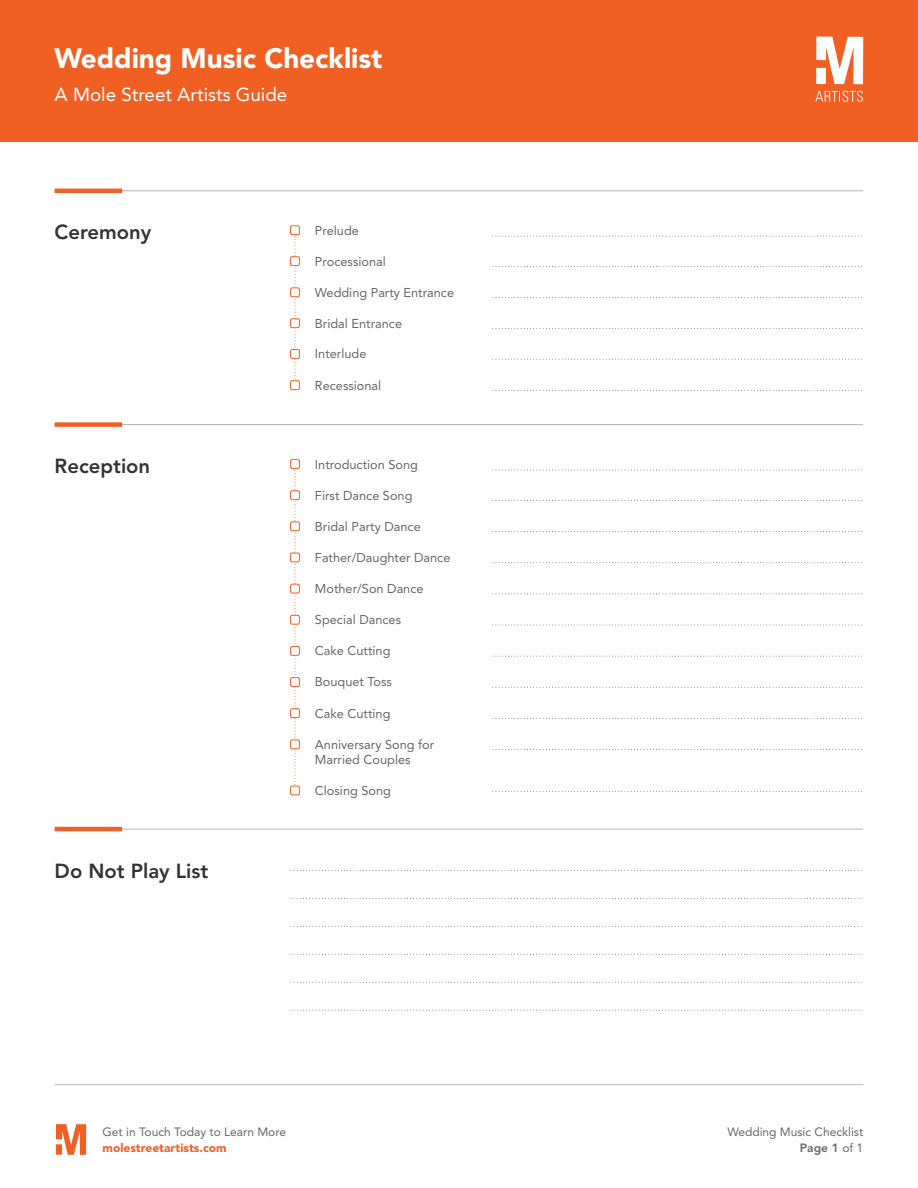
<style>
.page{position:relative;width:918px;height:1188px;background:#fff}
.page>*{position:absolute;margin:0;border:0;box-sizing:border-box;transform-origin:0 0}
.t1{font:900 27.75px "Avenir LT Std";color:#fff}
.t2{font:800 20.25px "Avenir LT Std";color:#333}
.t3{font:18.75px "Avenir LT Std";color:#fff}
.t4{font:12.75px/15px "Avenir LT Std";color:#666}
.t5{font:12px/15.8px "Avenir LT Std";color:#666;text-align:right}
.t6{font:900 12px "Avenir LT Std";color:#f06022}
.s1{font-weight:800}
</style>
<div class="page">
<svg style="left:56px;top:1124px;width:30px;height:31px"></svg>
<div style="left:0;top:0;width:918px;height:142px;background:#f06022"></div>
<hr style="left:55px;top:1084px;width:808px;height:1px;background:#b3b3b3">
<hr style="left:55px;top:191px;width:808px;height:1px;background:#b3b3b3">
<svg style="left:493px;top:236px;width:369px;height:1px"></svg>
<hr style="left:55px;top:829px;width:808px;height:1px;background:#b3b3b3">
<svg style="left:816px;top:37px;width:47px;height:47px"></svg>
<svg style="left:815px;top:91px;width:48px;height:11px"></svg>
<hr style="left:55px;top:189px;width:67px;height:4px;background:#f06022">
<hr style="left:55px;top:827px;width:67px;height:4px;background:#f06022">
<svg style="left:493px;top:266px;width:369px;height:1px"></svg>
<svg style="left:493px;top:297px;width:369px;height:1px"></svg>
<svg style="left:493px;top:328px;width:369px;height:1px"></svg>
<svg style="left:295px;top:235px;width:1px;height:144px"></svg>
<div style="left:290px;top:225px;width:10px;height:10px;border:1px solid #f06022;border-radius:2px"></div>
<div style="left:291px;top:257px;width:8px;height:9px;background:#fff;border-radius:2px"></div>
<div style="left:290px;top:256px;width:10px;height:10px;border:1px solid #f06022;border-radius:2px"></div>
<div style="left:291px;top:288px;width:8px;height:9px;background:#fff;border-radius:2px"></div>
<div style="left:290px;top:287px;width:10px;height:10px;border:1px solid #f06022;border-radius:2px"></div>
<div style="left:291px;top:319px;width:8px;height:9px;background:#fff;border-radius:2px"></div>
<div style="left:290px;top:318px;width:10px;height:10px;border:1px solid #f06022;border-radius:2px"></div>
<svg style="left:493px;top:359px;width:369px;height:1px"></svg>
<div style="left:291px;top:350px;width:8px;height:8px;background:#fff;border-radius:2px"></div>
<div style="left:290px;top:349px;width:10px;height:10px;border:1px solid #f06022;border-radius:2px"></div>
<svg style="left:493px;top:390px;width:369px;height:1px"></svg>
<div style="left:290px;top:380px;width:10px;height:10px;border:1px solid #f06022;border-radius:2px"></div>
<hr style="left:55px;top:424px;width:808px;height:1px;background:#b3b3b3">
<svg style="left:495px;top:470px;width:367px;height:1px"></svg>
<div style="left:55px;top:422px;width:67px;height:5px;background:#f06022"></div>
<svg style="left:493px;top:500px;width:369px;height:1px"></svg>
<svg style="left:493px;top:531px;width:369px;height:1px"></svg>
<svg style="left:493px;top:562px;width:369px;height:1px"></svg>
<svg style="left:295px;top:469px;width:1px;height:317px"></svg>
<div style="left:290px;top:459px;width:10px;height:10px;border:1px solid #f06022;border-radius:2px"></div>
<div style="left:291px;top:491px;width:8px;height:9px;background:#fff;border-radius:2px"></div>
<div style="left:290px;top:490px;width:10px;height:10px;border:1px solid #f06022;border-radius:2px"></div>
<div style="left:291px;top:522px;width:8px;height:9px;background:#fff;border-radius:2px"></div>
<div style="left:290px;top:522px;width:10px;height:9px;border:1px solid #f06022;border-radius:2px"></div>
<div style="left:291px;top:553px;width:8px;height:9px;background:#fff;border-radius:2px"></div>
<div style="left:290px;top:553px;width:10px;height:9px;border:1px solid #f06022;border-radius:2px"></div>
<svg style="left:493px;top:593px;width:369px;height:1px"></svg>
<div style="left:291px;top:584px;width:8px;height:9px;background:#fff;border-radius:2px"></div>
<div style="left:290px;top:584px;width:10px;height:9px;border:1px solid #f06022;border-radius:2px"></div>
<svg style="left:495px;top:625px;width:367px;height:1px"></svg>
<div style="left:291px;top:615px;width:8px;height:9px;background:#fff;border-radius:2px"></div>
<div style="left:290px;top:615px;width:10px;height:10px;border:1px solid #f06022;border-radius:2px"></div>
<svg style="left:493px;top:656px;width:369px;height:1px"></svg>
<div style="left:291px;top:646px;width:8px;height:9px;background:#fff;border-radius:2px"></div>
<div style="left:290px;top:646px;width:10px;height:10px;border:1px solid #f06022;border-radius:2px"></div>
<svg style="left:493px;top:687px;width:369px;height:1px"></svg>
<div style="left:291px;top:678px;width:8px;height:8px;background:#fff;border-radius:2px"></div>
<div style="left:290px;top:677px;width:10px;height:10px;border:1px solid #f06022;border-radius:2px"></div>
<svg style="left:493px;top:718px;width:369px;height:1px"></svg>
<div style="left:291px;top:709px;width:8px;height:9px;background:#fff;border-radius:2px"></div>
<div style="left:290px;top:708px;width:10px;height:10px;border:1px solid #f06022;border-radius:2px"></div>
<svg style="left:493px;top:749px;width:369px;height:1px"></svg>
<div style="left:291px;top:740px;width:8px;height:9px;background:#fff;border-radius:2px"></div>
<div style="left:290px;top:740px;width:10px;height:9px;border:1px solid #f06022;border-radius:2px"></div>
<svg style="left:493px;top:791px;width:369px;height:1px"></svg>
<svg style="left:291px;top:870px;width:571px;height:1px"></svg>
<svg style="left:291px;top:898px;width:571px;height:1px"></svg>
<svg style="left:291px;top:926px;width:571px;height:1px"></svg>
<svg style="left:291px;top:954px;width:571px;height:1px"></svg>
<svg style="left:291px;top:1010px;width:571px;height:1px"></svg>
<svg style="left:291px;top:982px;width:571px;height:1px"></svg>
<div style="left:290px;top:786px;width:10px;height:9px;border:1px solid #f06022;border-radius:2px"></div>
<h1 class="t1" style="left:55px;top:41px;width:329px">Wedding Music Checklist</h1>
<h3 class="t3" style="left:55px;top:83px;width:234px">A Mole Street Artists Guide</h3>
<h2 class="t2" style="left:55px;top:220px;width:98px">Ceremony</h2>
<p class="t4" style="left:315px;top:223px;width:45px">Prelude</p>
<p class="t4" style="left:315px;top:254px;width:72px">Processional</p>
<p class="t4" style="left:315px;top:285px;width:141px">Wedding Party Entrance</p>
<p class="t4" style="left:315px;top:316px;width:89px">Bridal Entrance</p>
<p class="t4" style="left:315px;top:347px;width:53px">Interlude</p>
<p class="t4" style="left:315px;top:378px;width:68px">Recessional</p>
<h2 class="t2" style="left:55px;top:454px;width:97px">Reception</h2>
<p class="t4" style="left:315px;top:457px;width:105px">Introduction Song</p>
<p class="t4" style="left:315px;top:488px;width:99px">First Dance Song</p>
<p class="t4" style="left:315px;top:519px;width:107px">Bridal Party Dance</p>
<p class="t4" style="left:315px;top:550px;width:137px">Father/Daughter Dance</p>
<p class="t4" style="left:315px;top:581px;width:110px">Mother/Son Dance</p>
<p class="t4" style="left:315px;top:612px;width:88px">Special Dances</p>
<p class="t4" style="left:315px;top:643px;width:77px">Cake Cutting</p>
<p class="t4" style="left:315px;top:675px;width:79px">Bouquet Toss</p>
<p class="t4" style="left:315px;top:706px;width:77px">Cake Cutting</p>
<p class="t4" style="left:315px;top:737px;width:121px">Anniversary Song for<br>Married Couples</p>
<p class="t4" style="left:315px;top:783px;width:78px">Closing Song</p>
<h2 class="t2" style="left:55px;top:859px;width:155px">Do Not Play List</h2>
<p class="t5" style="left:103px;top:1124px;width:185px">Get in Touch Today to Learn More</p>
<p class="t6" style="left:103px;top:1140px;width:125px">molestreetartists.com</p>
<p class="t5" style="left:727px;top:1124px;width:137px">Wedding Music Checklist<br><span class="s1">Page 1</span> of 1</p>
</div>
